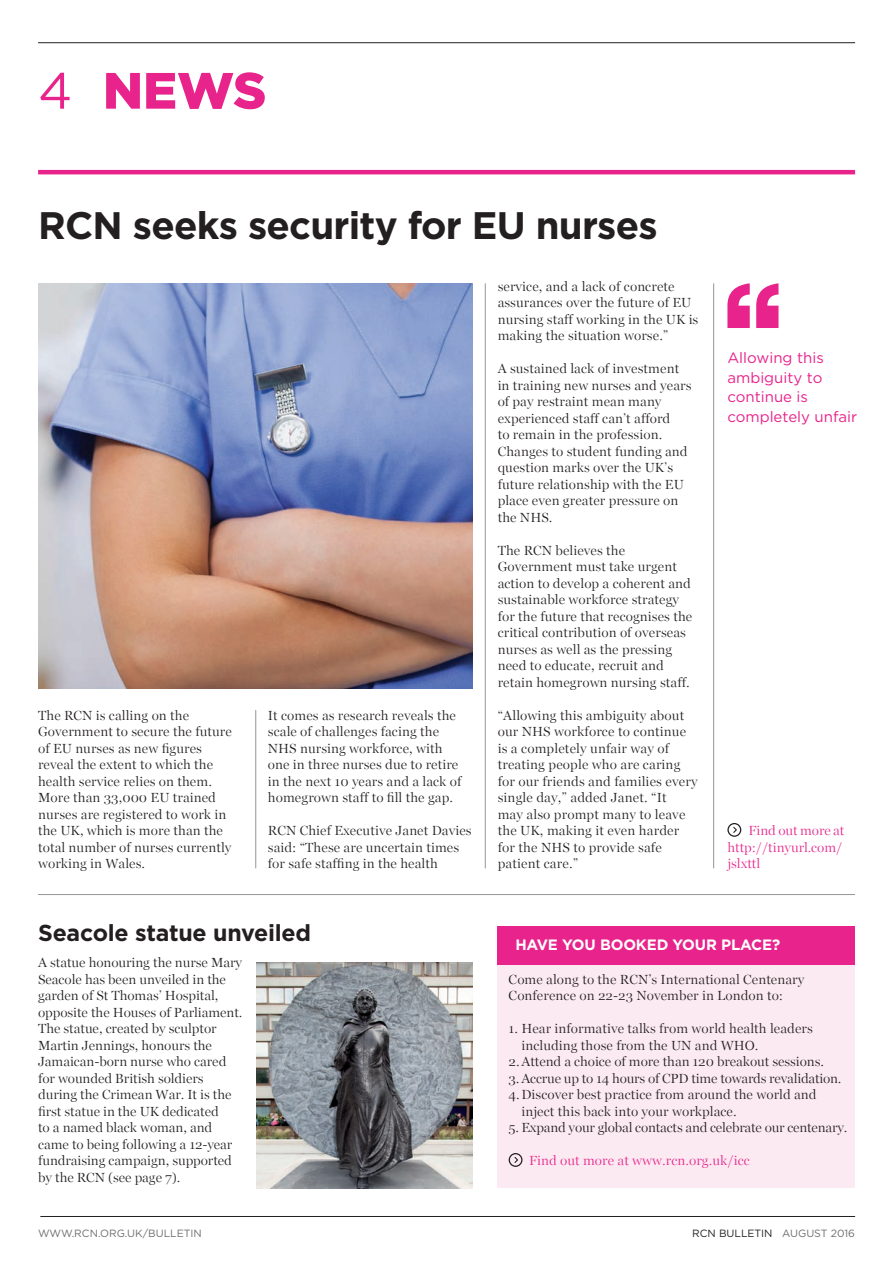
<style>
.page{position:relative;width:894px;height:1265px;background:#fff}
.page>*{position:absolute;margin:0;border:0;box-sizing:border-box;transform-origin:0 0}
.t1{font:900 51px "Gotham";color:#e8248c}
.t2{font:700 38.25px "Gotham";letter-spacing:-.02em;color:#231f20}
.t3{font:700 23.1px "Gotham";letter-spacing:-.01em;color:#231f20}
.t4{font:15px/19.5px "Gotham";color:#e8248c}
.t5{font:700 15px "Gotham";letter-spacing:-.01em;color:#fff}
.t6{font:300 13.5px/16.5px "SD Georgia";color:#231f20}
.t7{font:300 13.5px "SD Georgia";letter-spacing:-.02em;color:#231f20}
.t8{font:300 13.5px/16.5px "SD Georgia";letter-spacing:-.01em;color:#e8248c}
.t9{font:10.5px "Gotham";color:#6c6d70}
.t10{font:10.5px "Gotham";color:#231f20}
.s1{font-weight:400}
.s2{color:#6c6d70}
</style>
<div class="page">
<hr style="left:38px;top:42px;width:816px;height:1px;background:#231f20">
<hr style="left:40px;top:1216px;width:814px;height:1px;background:#231f20">
<hr style="left:38px;top:170px;width:816px;height:4px;background:#e8248c">
<hr style="left:38px;top:894px;width:816px;height:1px;background:#939598">
<hr style="left:713px;top:283px;width:1px;height:585px;background:#939598">
<hr style="left:485px;top:283px;width:1px;height:585px;background:#939598">
<hr style="left:255px;top:710px;width:1px;height:158px;background:#939598">
<img style="left:38px;top:283px;width:434px;height:405px">
<svg style="left:727px;top:283px;width:51px;height:45px"></svg>
<div style="left:497px;top:931px;width:357px;height:257px;background:#fbeaf1"></div>
<div style="left:497px;top:926px;width:357px;height:38px;background:#e8248c"></div>
<svg style="left:508px;top:1153px;width:14px;height:14px"></svg>
<img style="left:256px;top:962px;width:216px;height:226px">
<svg style="left:727px;top:823px;width:14px;height:14px"></svg>
<h1 class="t1" style="left:38px;top:55px;width:230px"><span class="s1">4</span> NEWS</h1>
<h2 class="t2" style="left:38px;top:200px;width:621px">RCN seeks security for EU nurses</h2>
<p class="t6" style="left:38px;top:707px;width:195px">The RCN is calling on the<br>Government to secure the future of EU nurses as new figures reveal the extent to which the health service relies on them.<br>More than 33,000 EU trained nurses are registered to work in the UK, which is more than the total number of nurses currently working in Wales.</p>
<p class="t6" style="left:268px;top:707px;width:195px">It comes as research reveals the scale of challenges facing the<br>NHS nursing workforce, with one in three nurses due to retire in the next 10 years and a lack of homegrown staff to fill the gap.</p>
<p class="t6" style="left:268px;top:822px;width:205px">RCN Chief Executive Janet Davies said: “These are uncertain times for safe staffing in the health</p>
<p class="t6" style="left:497px;top:278px;width:202px">service, and a lack of concrete assurances over the future of EU nursing staff working in the UK is making the situation worse.”</p>
<p class="t6" style="left:497px;top:360px;width:195px">A sustained lack of investment in training new nurses and years of pay restraint mean many experienced staff can’t afford<br>to remain in the profession.<br>Changes to student funding and question marks over the UK’s future relationship with the EU place even greater pressure on the NHS.</p>
<p class="t6" style="left:497px;top:542px;width:196px">The RCN believes the<br>Government must take urgent action to develop a coherent and sustainable workforce strategy for the future that recognises the critical contribution of overseas nurses as well as the pressing need to educate, recruit and retain homegrown nursing staff.</p>
<p class="t6" style="left:497px;top:707px;width:201px">“Allowing this ambiguity about our NHS workforce to continue is a completely unfair way of treating people who are caring for our friends and families every single day,” added Janet. “It<br>may also prompt many to leave the UK, making it even harder for the NHS to provide safe patient care.”</p>
<p class="t4" style="left:727px;top:348px;width:131px">Allowing this ambiguity to continue is completely unfair</p>
<p class="t8" style="left:727px;top:822px;width:119px;text-indent:21px">Find out more at http://tinyurl.com/ jslxttl</p>
<h3 class="t3" style="left:38px;top:917px;width:274px">Seacole statue unveiled</h3>
<p class="t6" style="left:38px;top:954px;width:206px">A statue honouring the nurse Mary<br>Seacole has been unveiled in the garden of St Thomas’ Hospital, opposite the Houses of Parliament.<br>The statue, created by sculptor<br>Martin Jennings, honours the<br>Jamaican-born nurse who cared for wounded British soldiers during the Crimean War. It is the first statue in the UK dedicated<br>to a named black woman, and came to being following a 12-year fundraising campaign, supported by the RCN (see page 7).</p>
<p class="t5" style="left:515px;top:935px;width:266px">HAVE YOU BOOKED YOUR PLACE?</p>
<p class="t6" style="left:508px;top:971px;width:297px">Come along to the RCN’s International Centenary<br>Conference on 22-23 November in London to:</p>
<p class="t6" style="left:508px;top:1020px;width:306px">1. Hear informative talks from world health leaders</p>
<p class="t6" style="left:521px;top:1037px;width:238px">including those from the UN and WHO.</p>
<p class="t6" style="left:508px;top:1053px;width:317px">2.Attend a choice of more than 120 breakout sessions.</p>
<p class="t7" style="left:508px;top:1070px;width:334px">3. Accrue up to 14 hours of CPD time towards revalidation.</p>
<p class="t6" style="left:508px;top:1086px;width:309px">4.Discover best practice from around the world and</p>
<p class="t6" style="left:521px;top:1103px;width:217px">inject this back into your workplace.</p>
<p class="t7" style="left:508px;top:1120px;width:340px">5. Expand your global contacts and celebrate our centenary.</p>
<p class="t8" style="left:529px;top:1152px;width:222px">Find out more at www.rcn.org.uk/icc</p>
<p class="t9" style="left:38px;top:1227px;width:165px">WWW.RCN.ORG.UK/BULLETIN</p>
<p class="t10" style="left:692px;top:1227px;width:164px">RCN BULLETIN <span class="s2">AUGUST 2016</span></p>
</div>
